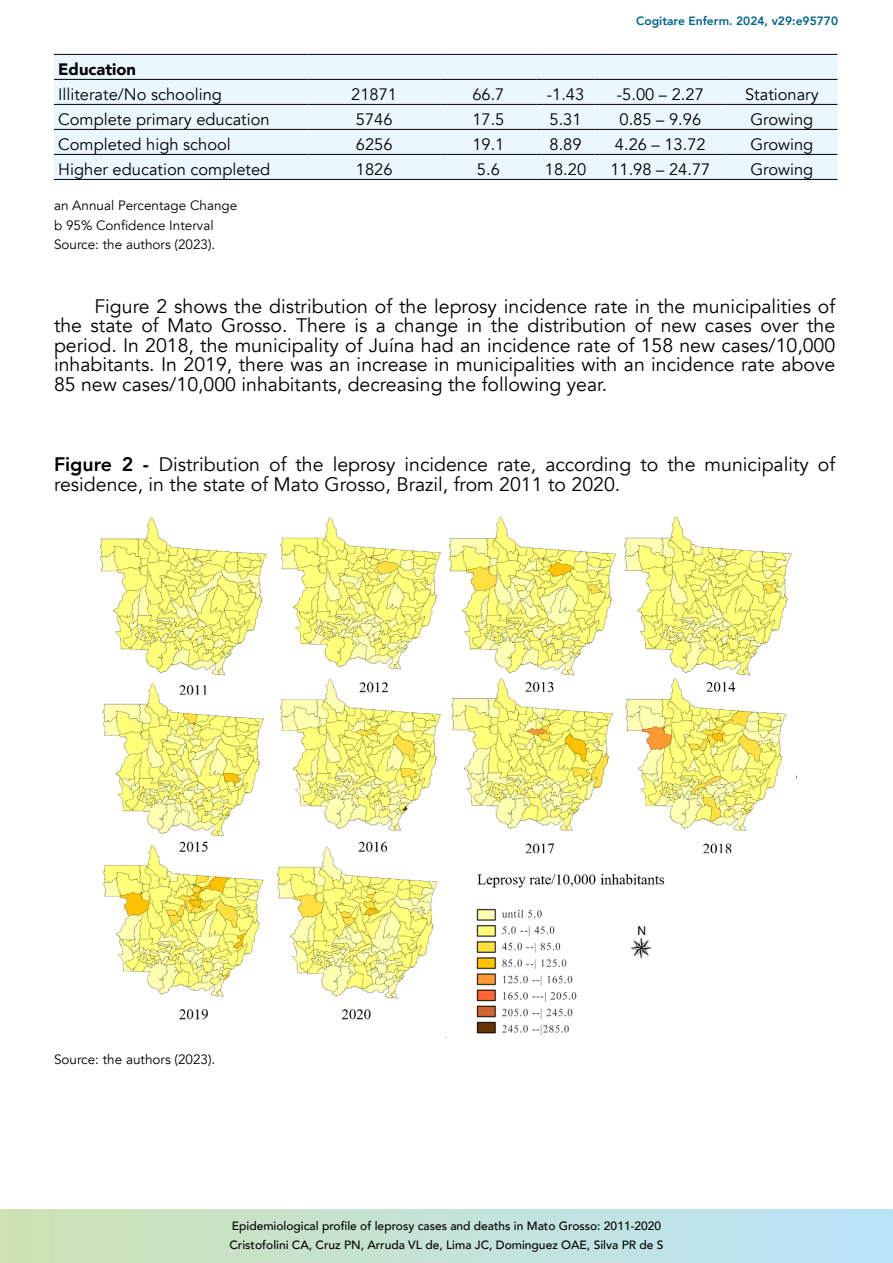
<style>
.page{position:relative;width:893px;height:1263px;background:#fff}
.page>*{position:absolute;margin:0;border:0;box-sizing:border-box;transform-origin:0 0}
.t1{font:19.5px/19.5px "Avenir";color:#000;text-align:justify}
.t2{font:16.5px "Avenir";color:#000}
.t3{font:900 16.5px "Avenir";color:#000}
.t4{font:13.5px/19.5px "Avenir";color:#000}
.t5{font:500 12px/18.6px "Avenir";color:#000}
.t6{font:800 12px "Avenir";color:#00658f}
.s1{font-weight:800}
</style>
<div class="page">
<svg style="left:0;top:1209px;width:893px;height:54px;background:#c4e2d6"></svg>
<div style="left:54px;top:55px;width:783px;height:124px;background:#eaf7fe"></div>
<hr style="left:54px;top:54px;width:254px;height:1px;background:#000">
<hr style="left:308px;top:54px;width:132px;height:1px;background:#000">
<hr style="left:440px;top:54px;width:97px;height:1px;background:#000">
<hr style="left:537px;top:54px;width:57px;height:1px;background:#000">
<hr style="left:594px;top:54px;width:132px;height:1px;background:#000">
<hr style="left:726px;top:54px;width:111px;height:1px;background:#000">
<hr style="left:54px;top:79px;width:254px;height:1px;background:#000">
<hr style="left:308px;top:79px;width:132px;height:1px;background:#000">
<hr style="left:440px;top:79px;width:97px;height:1px;background:#000">
<hr style="left:537px;top:79px;width:57px;height:1px;background:#000">
<hr style="left:594px;top:79px;width:132px;height:1px;background:#000">
<hr style="left:726px;top:79px;width:111px;height:1px;background:#000">
<hr style="left:54px;top:104px;width:254px;height:1px;background:#000">
<hr style="left:308px;top:104px;width:132px;height:1px;background:#000">
<hr style="left:440px;top:104px;width:97px;height:1px;background:#000">
<hr style="left:537px;top:104px;width:57px;height:1px;background:#000">
<hr style="left:594px;top:104px;width:132px;height:1px;background:#000">
<hr style="left:726px;top:104px;width:111px;height:1px;background:#000">
<hr style="left:54px;top:129px;width:254px;height:1px;background:#000">
<hr style="left:308px;top:129px;width:132px;height:1px;background:#000">
<hr style="left:440px;top:129px;width:97px;height:1px;background:#000">
<hr style="left:537px;top:129px;width:57px;height:1px;background:#000">
<hr style="left:594px;top:129px;width:132px;height:1px;background:#000">
<hr style="left:726px;top:129px;width:111px;height:1px;background:#000">
<hr style="left:54px;top:154px;width:254px;height:1px;background:#000">
<hr style="left:308px;top:154px;width:132px;height:1px;background:#000">
<hr style="left:440px;top:154px;width:97px;height:1px;background:#000">
<hr style="left:537px;top:154px;width:57px;height:1px;background:#000">
<hr style="left:594px;top:154px;width:132px;height:1px;background:#000">
<hr style="left:726px;top:154px;width:111px;height:1px;background:#000">
<hr style="left:54px;top:179px;width:254px;height:1px;background:#000">
<hr style="left:308px;top:179px;width:132px;height:1px;background:#000">
<hr style="left:440px;top:179px;width:97px;height:1px;background:#000">
<hr style="left:537px;top:179px;width:57px;height:1px;background:#000">
<hr style="left:594px;top:179px;width:132px;height:1px;background:#000">
<hr style="left:726px;top:179px;width:111px;height:1px;background:#000">
<img style="left:100px;top:518px;width:692px;height:517px">
<p class="t6" style="left:636px;top:12px;width:203px">Cogitare Enferm. 2024, v29:e95770</p>
<p class="t3" style="left:58px;top:55px;width:79px">Education</p>
<p class="t2" style="left:58px;top:85px;width:165px">Illiterate/No schooling</p>
<p class="t2" style="left:351px;top:85px;width:47px">21871</p>
<p class="t2" style="left:472px;top:85px;width:34px">66.7</p>
<p class="t2" style="left:547px;top:85px;width:39px">-1.43</p>
<p class="t2" style="left:617px;top:85px;width:89px">-5.00 – 2.27</p>
<p class="t2" style="left:745px;top:85px;width:75px">Stationary</p>
<p class="t2" style="left:58px;top:110px;width:213px">Complete primary education</p>
<p class="t2" style="left:356px;top:110px;width:38px">5746</p>
<p class="t2" style="left:472px;top:110px;width:34px">17.5</p>
<p class="t2" style="left:549px;top:110px;width:34px">5.31</p>
<p class="t2" style="left:619px;top:110px;width:83px">0.85 – 9.96</p>
<p class="t2" style="left:750px;top:110px;width:64px">Growing</p>
<p class="t2" style="left:58px;top:135px;width:174px">Completed high school</p>
<p class="t2" style="left:356px;top:135px;width:38px">6256</p>
<p class="t2" style="left:472px;top:135px;width:34px">19.1</p>
<p class="t2" style="left:549px;top:135px;width:34px">8.89</p>
<p class="t2" style="left:615px;top:135px;width:92px">4.26 – 13.72</p>
<p class="t2" style="left:750px;top:135px;width:64px">Growing</p>
<p class="t2" style="left:58px;top:160px;width:214px">Higher education completed</p>
<p class="t2" style="left:356px;top:160px;width:38px">1826</p>
<p class="t2" style="left:477px;top:160px;width:24px">5.6</p>
<p class="t2" style="left:545px;top:160px;width:43px">18.20</p>
<p class="t2" style="left:610px;top:160px;width:101px">11.98 – 24.77</p>
<p class="t2" style="left:750px;top:160px;width:64px">Growing</p>
<p class="t4" style="left:54px;top:196px;width:185px">an Annual Percentage Change b 95% Confidence Interval<br>Source: the authors (2023).</p>
<p class="t1" style="left:54px;top:297px;width:783px;text-indent:40px">Figure 2 shows the distribution of the leprosy incidence rate in the municipalities of the state of Mato Grosso. There is a change in the distribution of new cases over the period. In 2018, the municipality of Juína had an incidence rate of 158 new cases/10,000 inhabitants. In 2019, there was an increase in municipalities with an incidence rate above 85 new cases/10,000 inhabitants, decreasing the following year.</p>
<p class="t1" style="left:54px;top:455px;width:783px"><span class="s1">Figure 2 -</span> Distribution of the leprosy incidence rate, according to the municipality of residence, in the state of Mato Grosso, Brazil, from 2011 to 2020.</p>
<p class="t4" style="left:54px;top:1050px;width:163px">Source: the authors (2023).</p>
<p class="t5" style="left:230px;top:1216px;width:435px">Epidemiological profile of leprosy cases and deaths in Mato Grosso: 2011-2020<br>Cristofolini CA, Cruz PN, Arruda VL de, Lima JC, Dominguez OAE, Silva PR de S</p>
</div>
